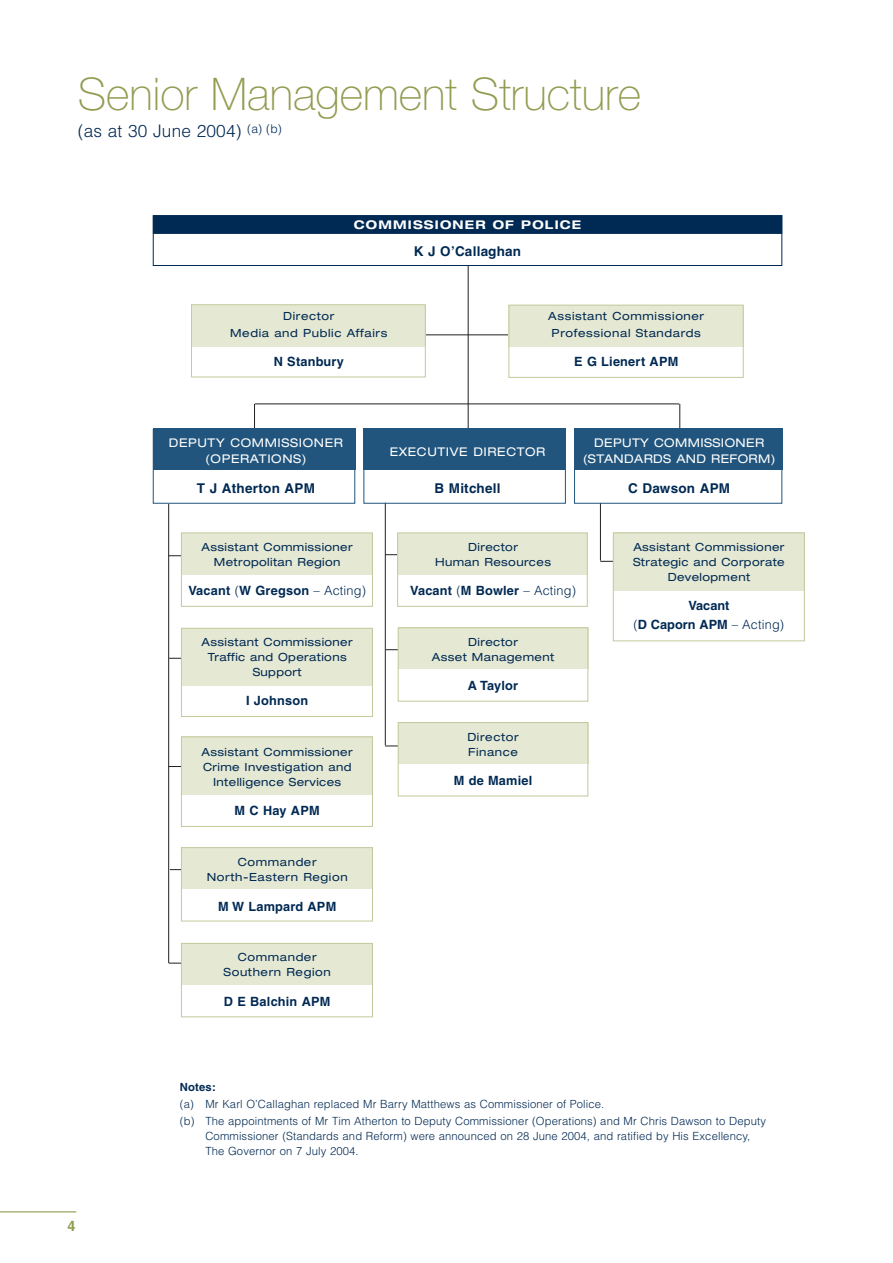
<style>
.page{position:relative;width:893px;height:1263px;background:#fff}
.page>*{position:absolute;margin:0;border:0;box-sizing:border-box;transform-origin:0 0}
.t1{font:100 45px "Helvetica Neue";color:#939b50}
.t2{font:300 17.25px "Helvetica";letter-spacing:.01em;color:#002953}
.t3{font:700 14.25px "Helvetica";color:#939b50}
.t4{font:700 13.5px "Helvetica";letter-spacing:.015em;color:#002953}
.t5{font:700 12.75px/18.8px "Helvetica";letter-spacing:.015em;color:#002953;text-align:center}
.t6{font:expanded 12px/16.5px "Helvetica Neue";letter-spacing:.055em;color:#fff;text-align:center}
.t7{font:expanded 12px/16.5px "Helvetica Neue";letter-spacing:.035em;color:#fff;text-align:center}
.t8{font:700 expanded 12px "Helvetica Neue";letter-spacing:.1em;color:#fff}
.t9{font:300 11.25px/17.1px "Helvetica";letter-spacing:.01em;color:#002953}
.t10{font:expanded 11.25px/15px "Helvetica Neue";letter-spacing:.035em;color:#002953;text-align:center}
.t11{font:expanded 11.25px/15px "Helvetica Neue";letter-spacing:.055em;color:#002953;text-align:center}
.t12{font:700 11.25px "Helvetica";letter-spacing:.015em;color:#002953}
.s1{font-weight:300}
</style>
<div class="page">
<hr style="left:600px;top:503px;width:1px;height:58px;background:#231f20">
<hr style="left:170px;top:869px;width:55px;height:1px;background:#231f20">
<hr style="left:169px;top:963px;width:55px;height:1px;background:#231f20">
<hr style="left:168px;top:504px;width:1px;height:459px;background:#231f20">
<hr style="left:169px;top:555px;width:55px;height:1px;background:#231f20">
<hr style="left:169px;top:658px;width:55px;height:1px;background:#231f20">
<hr style="left:169px;top:766px;width:55px;height:1px;background:#231f20">
<hr style="left:385px;top:503px;width:1px;height:242px;background:#231f20">
<hr style="left:468px;top:266px;width:1px;height:168px;background:#231f20">
<hr style="left:679px;top:404px;width:1px;height:34px;background:#231f20">
<hr style="left:254px;top:404px;width:1px;height:34px;background:#231f20">
<hr style="left:402px;top:334px;width:122px;height:1px;background:#231f20">
<div style="left:363px;top:429px;width:203px;height:75px;border:1px solid #21557d"></div>
<div style="left:363px;top:428px;width:203px;height:42px;background:#21557d"></div>
<div style="left:574px;top:429px;width:208px;height:75px;border:1px solid #21557d"></div>
<div style="left:574px;top:428px;width:208px;height:42px;background:#21557d"></div>
<div style="left:153px;top:429px;width:202px;height:75px;border:1px solid #21557d"></div>
<div style="left:153px;top:428px;width:202px;height:42px;background:#21557d"></div>
<div style="left:509px;top:305px;width:235px;height:42px;background:#e5e8d2"></div>
<div style="left:509px;top:305px;width:235px;height:73px;border:1px solid #c5c99c"></div>
<div style="left:191px;top:305px;width:235px;height:41px;background:#e5e8d2"></div>
<hr style="left:0;top:1211px;width:76px;height:1px;background:#939b50">
<div style="left:153px;top:215px;width:629px;height:19px;background:#002953"></div>
<div style="left:191px;top:304px;width:235px;height:73px;border:1px solid #c5c99c"></div>
<svg style="left:181px;top:532px;width:624px;height:485px"></svg>
<div style="left:153px;top:215px;width:629px;height:51px;border:1px solid #002953"></div>
<hr style="left:255px;top:403px;width:424px;height:1px;background:#231f20">
<h1 class="t1" style="left:78px;top:78px;width:565px">Senior Management Structure</h1>
<h2 class="t2" style="left:78px;top:124px;width:206px">(as at 30 June 2004) <sup>(a)</sup> <sup>(b)</sup></h2>
<p class="t8" style="left:354px;top:220px;width:229px">COMMISSIONER OF POLICE</p>
<p class="t4" style="left:414px;top:246px;width:109px">K J O’Callaghan</p>
<p class="t11" style="left:230px;top:309px;width:159px;line-height:16.5px">Director<br>Media and Public Affairs</p>
<p class="t5" style="left:274px;top:354px;width:72px">N Stanbury</p>
<p class="t11" style="left:548px;top:309px;width:157px;line-height:16.5px;text-align:left">Assistant Commissioner<br>Professional Standards</p>
<p class="t5" style="left:574px;top:354px;width:106px">E G Lienert APM</p>
<p class="t6" style="left:169px;top:435px;width:176px">DEPUTY COMMISSIONER (OPERATIONS)</p>
<p class="t4" style="left:197px;top:483px;width:119px">T J Atherton APM</p>
<p class="t10" style="left:202px;top:540px;width:153px">Assistant Commissioner<br>Metropolitan Region</p>
<p class="t5" style="left:188px;top:582px;width:179px">Vacant <span class="s1">(</span>W Gregson <span class="s1">– Acting)</span></p>
<p class="t10" style="left:202px;top:635px;width:153px">Assistant Commissioner<br>Traffic and Operations<br>Support</p>
<p class="t5" style="left:246px;top:692px;width:64px">I Johnson</p>
<p class="t10" style="left:202px;top:745px;width:153px">Assistant Commissioner<br>Crime Investigation and<br>Intelligence Services</p>
<p class="t5" style="left:235px;top:803px;width:87px">M C Hay APM</p>
<p class="t11" style="left:207px;top:856px;width:142px">Commander<br>North-Eastern Region</p>
<p class="t5" style="left:218px;top:898px;width:120px">M W Lampard APM</p>
<p class="t11" style="left:224px;top:951px;width:109px">Commander<br>Southern Region</p>
<p class="t5" style="left:224px;top:993px;width:108px">D E Balchin APM</p>
<p class="t6" style="left:390px;top:444px;width:157px">EXECUTIVE DIRECTOR</p>
<p class="t4" style="left:435px;top:483px;width:68px">B Mitchell</p>
<p class="t7" style="left:583px;top:435px;width:194px">DEPUTY COMMISSIONER (STANDARDS AND REFORM)</p>
<p class="t4" style="left:628px;top:483px;width:104px">C Dawson APM</p>
<p class="t10" style="left:435px;top:540px;width:117px">Director<br>Human Resources</p>
<p class="t5" style="left:410px;top:582px;width:167px">Vacant <span class="s1">(</span>M Bowler <span class="s1">– Acting)</span></p>
<p class="t10" style="left:432px;top:635px;width:124px">Director<br>Asset Management</p>
<p class="t5" style="left:468px;top:677px;width:52px">A Taylor</p>
<p class="t11" style="left:467px;top:730px;width:53px;text-align:left">Director<br>Finance</p>
<p class="t5" style="left:454px;top:773px;width:80px">M de Mamiel</p>
<p class="t10" style="left:633px;top:540px;width:153px">Assistant Commissioner<br>Strategic and Corporate<br>Development</p>
<p class="t5" style="left:634px;top:597px;width:152px">Vacant<br><span class="s1">(</span>D Caporn APM <span class="s1">– Acting)</span></p>
<p class="t3" style="left:67px;top:1220px;width:9px">4</p>
<p class="t12" style="left:180px;top:1083px;width:37px">Notes:</p>
<p class="t9" style="left:180px;top:1096px;width:588px">(a) Mr Karl O’Callaghan replaced Mr Barry Matthews as Commissioner of Police.<br>(b) The appointments of Mr Tim Atherton to Deputy Commissioner (Operations) and Mr Chris Dawson to Deputy</p>
<p class="t9" style="left:205px;top:1129px;width:546px;line-height:15px">Commissioner (Standards and Reform) were announced on 28 June 2004, and ratified by His Excellency,<br>The Governor on 7 July 2004.</p>
</div>
